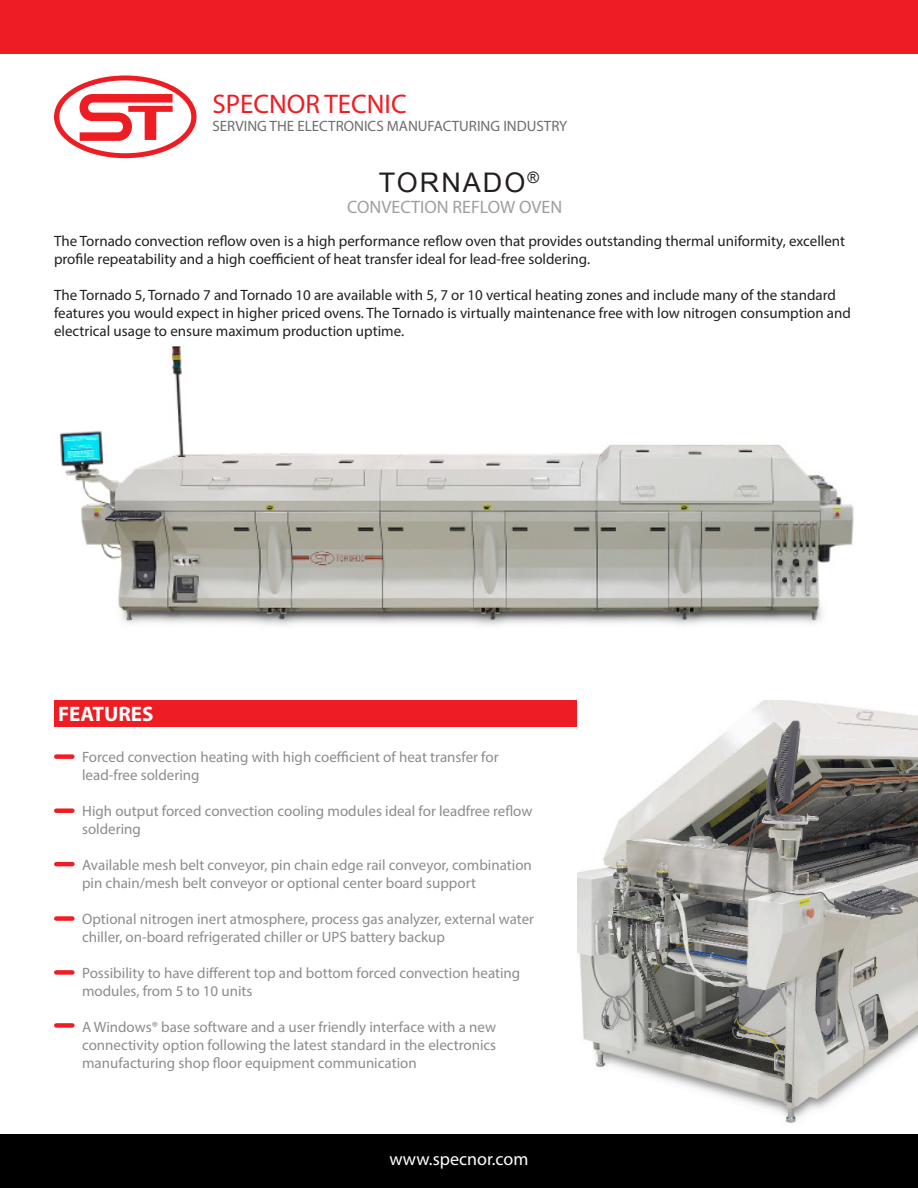
<style>
.page{position:relative;width:918px;height:1188px;background:#fff}
.page>*{position:absolute;margin:0;border:0;box-sizing:border-box;transform-origin:0 0}
.t1{font:27px "Myriad Pro";color:#ee1d23}
.t2{font:27px "Arial";letter-spacing:.075em;color:#231f20}
.t3{font:700 21px "Myriad Pro";color:#fff}
.t4{font:18px "Myriad Pro";color:#9d9fa2}
.t5{font:18px "Myriad Pro";color:#fff}
.t6{font:15px/18px "Myriad Pro";color:#8a8c8f}
.t7{font:15px/18px "Myriad Pro";color:#231f20}
.t8{font:15px "Myriad Pro";color:#6c6d70}
</style>
<div class="page">
<div style="left:0;top:0;width:918px;height:54px;background:#ee1d23"></div>
<div style="left:0;top:1134px;width:918px;height:54px;background:#000"></div>
<svg style="left:54px;top:75px;width:143px;height:83px"></svg>
<div style="left:54px;top:700px;width:523px;height:27px;background:#ee1d23"></div>
<img style="left:59px;top:346px;width:795px;height:280px">
<img style="left:577px;top:700px;width:341px;height:423px">
<div style="left:56px;top:754px;width:16px;height:5px;background:#ee1d23"></div>
<div style="left:56px;top:808px;width:16px;height:5px;background:#ee1d23"></div>
<hr style="left:56px;top:862px;width:16px;height:4px;background:#ee1d23">
<div style="left:56px;top:916px;width:16px;height:5px;background:#ee1d23"></div>
<div style="left:56px;top:970px;width:16px;height:5px;background:#ee1d23"></div>
<div style="left:56px;top:1023px;width:16px;height:5px;background:#ee1d23"></div>
<p class="t1" style="left:212px;top:87px;width:196px">SPECNOR TECNIC</p>
<p class="t8" style="left:212px;top:116px;width:357px">SERVING THE ELECTRONICS MANUFACTURING INDUSTRY</p>
<p class="t2" style="left:379px;top:165px;width:162px">TORNADO<sup>®</sup></p>
<p class="t4" style="left:347px;top:196px;width:217px">CONVECTION REFLOW OVEN</p>
<p class="t7" style="left:54px;top:232px;width:793px">The Tornado convection reflow oven is a high performance reflow oven that provides outstanding thermal uniformity, excellent profile repeatability and a high coefficient of heat transfer ideal for lead-free soldering.</p>
<p class="t7" style="left:54px;top:286px;width:799px">The Tornado 5, Tornado 7 and Tornado 10 are available with 5, 7 or 10 vertical heating zones and include many of the standard features you would expect in higher priced ovens. The Tornado is virtually maintenance free with low nitrogen consumption and electrical usage to ensure maximum production uptime.</p>
<p class="t3" style="left:58px;top:700px;width:97px">FEATURES</p>
<p class="t6" style="left:82px;top:747px;width:418px">Forced convection heating with high coefficient of heat transfer for</p>
<p class="t6" style="left:82px;top:765px;width:119px">lead-free soldering</p>
<p class="t6" style="left:82px;top:801px;width:452px">High output forced convection cooling modules ideal for leadfree reflow soldering</p>
<p class="t6" style="left:82px;top:855px;width:451px">Available mesh belt conveyor, pin chain edge rail conveyor, combination pin chain/mesh belt conveyor or optional center board support</p>
<p class="t6" style="left:82px;top:909px;width:454px">Optional nitrogen inert atmosphere, process gas analyzer, external water chiller, on-board refrigerated chiller or UPS battery backup</p>
<p class="t6" style="left:82px;top:963px;width:440px">Possibility to have different top and bottom forced convection heating modules, from 5 to 10 units</p>
<p class="t6" style="left:82px;top:1017px;width:416px;text-align:justify">A Windows® base software and a user friendly interface with a new connectivity option following the latest standard in the electronics manufacturing shop floor equipment communication</p>
<p class="t5" style="left:389px;top:1147px;width:141px">www.specnor.com</p>
</div>
